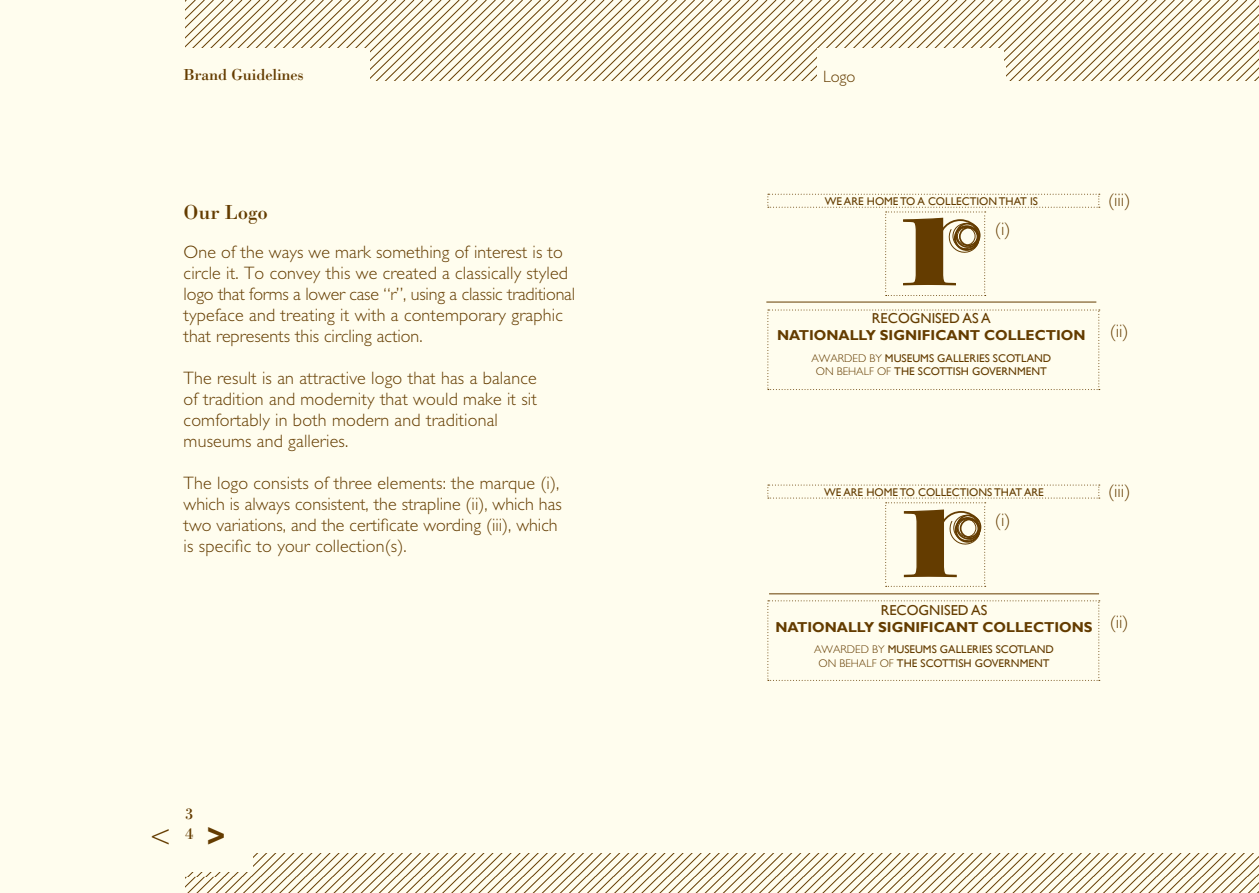
<style>
.page{position:relative;width:1259px;height:893px;background:#fffdee}
.page>*{position:absolute;margin:0;border:0;box-sizing:border-box;transform-origin:0 0}
.t1{font:300 31.95px "M Gill Sans";color:#643c00}
.t2{font:21px "Bodoni BT";color:#643c00}
.t3{font:300 18px/21px "M Gill Sans";letter-spacing:.01em;color:#643c00}
.t4{font:16.5px/19.8px "Bodoni BT";letter-spacing:-.01em;color:#643c00}
.t5{font:300 16.5px "M Gill Sans";color:#643c00}
.t6{font:700 14.4px "Gill Sans";color:#643c00}
.t7{font:14.4px "Gill Sans";color:#643c00}
.t8{font:11.25px/13.4px "Gill Sans";color:#643c00;text-align:center}
.s1{font-family:"Gill Sans";font-weight:700}
.s2{font-family:"M Gill Sans";font-weight:300}
</style>
<div class="page">
<svg style="left:185px;top:853px;width:1074px;height:40px"></svg>
<div style="left:184px;top:796px;width:69px;height:76px;background:#fffdee"></div>
<svg style="left:185px;top:0;width:1074px;height:81px"></svg>
<div style="left:184px;top:48px;width:186px;height:38px;background:#fffdee"></div>
<div style="left:817px;top:48px;width:186px;height:38px;background:#fffdee"></div>
<div style="left:819px;top:65px;width:186px;height:26px;background:#fffdee"></div>
<svg style="left:767px;top:310px;width:332px;height:80px"></svg>
<svg style="left:767px;top:194px;width:332px;height:102px"></svg>
<div style="left:959px;top:227px;width:19px;height:19px;border:2px solid #643c00;border-radius:50%"></div>
<div style="left:957px;top:227px;width:18px;height:18px;border:1px solid #643c00;border-radius:50%"></div>
<hr style="left:766px;top:302px;width:330px;height:1px;background:#643c00">
<svg style="left:767px;top:600px;width:332px;height:81px"></svg>
<svg style="left:767px;top:485px;width:332px;height:102px"></svg>
<div style="left:959px;top:519px;width:20px;height:19px;border:2px solid #643c00;border-radius:50%"></div>
<div style="left:958px;top:519px;width:18px;height:18px;border:1px solid #643c00;border-radius:50%"></div>
<hr style="left:769px;top:593px;width:330px;height:1px;background:#643c00">
<p class="t4" style="left:184px;top:64px;width:122px">Brand Guidelines</p>
<p class="t2" style="left:184px;top:199px;width:86px">Our Logo</p>
<p class="t3" style="left:184px;top:242px;width:393px">One of the ways we mark something of interest is to circle it. To convey this we created a classically styled logo that forms a lower case “r”, using a classic traditional typeface and treating it with a contemporary graphic that represents this circling action.</p>
<p class="t3" style="left:184px;top:368px;width:355px">The result is an attractive logo that has a balance of tradition and modernity that would make it sit comfortably in both modern and traditional museums and galleries.</p>
<p class="t3" style="left:184px;top:473px;width:379px">The logo consists of three elements: the marque (i), which is always consistent, the strapline (ii), which has two variations, and the certificate wording (iii), which is specific to your collection(s).</p>
<p class="t4" style="left:185px;top:803px;width:10px">3<br>4</p>
<h1 class="t1" style="left:150px;top:819px;width:77px">&lt; <span class="s1">&gt;</span></h1>
<p class="t5" style="left:823px;top:67px;width:34px">Logo</p>
<p class="t8" style="left:824px;top:194px;width:215px">WE ARE HOME TO A COLLECTION THAT IS</p>
<p class="t3" style="left:995px;top:219px;width:17px">(i)</p>
<p class="t3" style="left:1108px;top:190px;width:24px">(iii)</p>
<p class="t7" style="left:872px;top:310px;width:120px">RECOGNISED AS A</p>
<p class="t6" style="left:777px;top:327px;width:310px">NATIONALLY SIGNIFICANT COLLECTION</p>
<p class="t8" style="left:811px;top:351px;width:241px"><span class="s2">AWARDED BY</span> MUSEUMS GALLERIES SCOTLAND<br><span class="s2">ON BEHALF OF</span> THE SCOTTISH GOVERNMENT</p>
<p class="t3" style="left:1109px;top:321px;width:20px">(ii)</p>
<p class="t8" style="left:824px;top:486px;width:221px">WE ARE HOME TO COLLECTIONS THAT ARE</p>
<p class="t3" style="left:995px;top:510px;width:17px">(i)</p>
<p class="t3" style="left:1108px;top:480px;width:24px">(iii)</p>
<p class="t7" style="left:880px;top:601px;width:108px">RECOGNISED AS</p>
<p class="t6" style="left:775px;top:618px;width:319px">NATIONALLY SIGNIFICANT COLLECTIONS</p>
<p class="t8" style="left:814px;top:643px;width:241px"><span class="s2">AWARDED BY</span> MUSEUMS GALLERIES SCOTLAND<br><span class="s2">ON BEHALF OF</span> THE SCOTTISH GOVERNMENT</p>
<p class="t3" style="left:1109px;top:612px;width:20px">(ii)</p>
</div>
